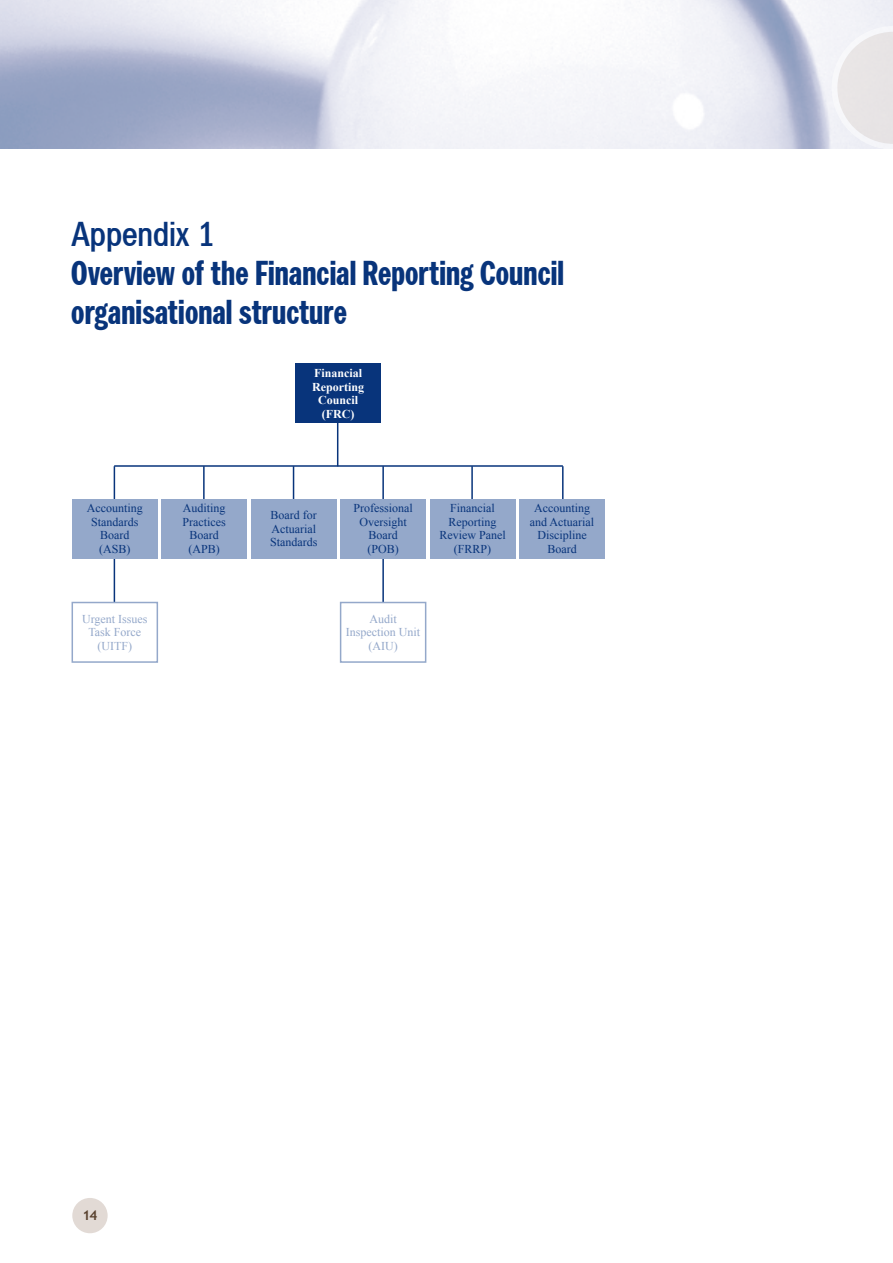
<style>
.page{position:relative;width:893px;height:1263px;background:#fff}
.page>*{position:absolute;margin:0;border:0;box-sizing:border-box;transform-origin:0 0}
._1_Heading_1{font:36px/39px "EY Gothic Comp Demi";letter-spacing:-.015em;color:#08347b}
.t1{font:700 13.5px "Trebuchet MS";color:#59412e}
.t2{font:12px/13.5px "Times New Roman";color:#08347b;text-align:center}
.t3{font:12px/13.5px "Times New Roman";color:#94a8ca;text-align:center}
.t4{font:700 12px/13.5px "Times New Roman";color:#fff;text-align:center}
.s1{font-family:"EY Gothic Cond";font-weight:500}
</style>
<div class="page">
<svg style="left:830px;top:25px;width:63px;height:124px"></svg>
<div style="left:72px;top:1198px;width:36px;height:35px;background:#e2dad5;border-radius:50%"></div>
<hr style="left:562px;top:466px;width:2px;height:44px;background:#08347b">
<hr style="left:114px;top:466px;width:1px;height:175px;background:#08347b">
<hr style="left:203px;top:466px;width:2px;height:44px;background:#08347b">
<hr style="left:293px;top:466px;width:1px;height:44px;background:#08347b">
<hr style="left:382px;top:466px;width:2px;height:175px;background:#08347b">
<hr style="left:471px;top:466px;width:2px;height:44px;background:#08347b">
<div style="left:296px;top:364px;width:85px;height:59px;background:#08347b"></div>
<div style="left:251px;top:499px;width:85px;height:59px;background:#94a8ca"></div>
<div style="left:162px;top:499px;width:85px;height:59px;background:#94a8ca"></div>
<div style="left:341px;top:499px;width:85px;height:59px;background:#94a8ca"></div>
<div style="left:430px;top:499px;width:85px;height:59px;background:#94a8ca"></div>
<div style="left:519px;top:499px;width:85px;height:59px;background:#94a8ca"></div>
<div style="left:72px;top:499px;width:85px;height:59px;background:#94a8ca"></div>
<div style="left:341px;top:602px;width:85px;height:60px;background:#fff"></div>
<div style="left:340px;top:602px;width:86px;height:61px;border:2px solid #94a8ca"></div>
<div style="left:72px;top:602px;width:86px;height:61px;border:2px solid #94a8ca"></div>
<hr style="left:337px;top:423px;width:1px;height:43px;background:#08347b">
<hr style="left:114px;top:465px;width:449px;height:2px;background:#08347b">
<p class="_1_Heading_1" style="left:72px;top:215px;width:495px"><span class="s1">Appendix 1<br></span>Overview of the Financial Reporting Council organisational structure</p>
<p class="t2" style="left:87px;top:501px;width:57px">Accounting<br>Standards<br>Board (ASB)</p>
<p class="t3" style="left:82px;top:612px;width:67px">Urgent Issues<br>Task Force</p>
<p class="t3" style="left:97px;top:639px;width:36px">(UITF)</p>
<p class="t2" style="left:183px;top:501px;width:45px">Auditing<br>Practices<br>Board</p>
<p class="t2" style="left:189px;top:542px;width:33px">(APB)</p>
<p class="t4" style="left:312px;top:366px;width:53px">Financial<br>Reporting<br>Council</p>
<p class="t4" style="left:322px;top:407px;width:34px">(FRC)</p>
<p class="t2" style="left:270px;top:508px;width:49px;text-align:justify">Board for Actuarial Standards</p>
<p class="t2" style="left:353px;top:501px;width:61px">Professional<br>Oversight<br>Board</p>
<p class="t2" style="left:367px;top:542px;width:33px">(POB)</p>
<p class="t2" style="left:439px;top:501px;width:68px">Financial<br>Reporting<br>Review Panel</p>
<p class="t2" style="left:454px;top:542px;width:39px">(FRRP)</p>
<p class="t3" style="left:346px;top:612px;width:76px">Audit<br>Inspection Unit</p>
<p class="t3" style="left:368px;top:639px;width:31px">(AIU)</p>
<p class="t2" style="left:530px;top:501px;width:66px">Accounting and Actuarial<br>Discipline</p>
<p class="t2" style="left:547px;top:542px;width:31px">Board</p>
<p class="t1" style="left:82px;top:1206px;width:17px">14</p>
</div>
